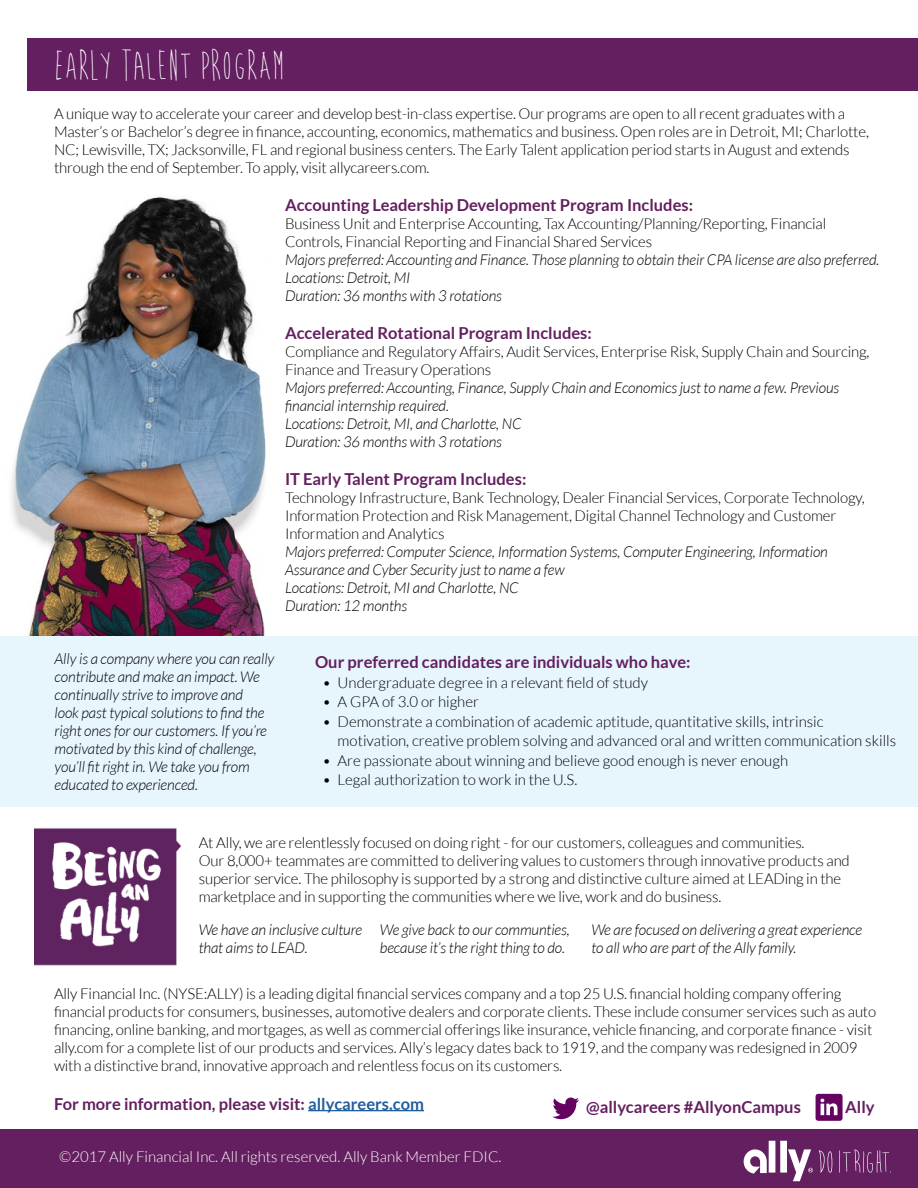
<style>
.page{position:relative;width:918px;height:1188px;background:#fff}
.page>*{position:absolute;margin:0;border:0;box-sizing:border-box;transform-origin:0 0}
.t1{font:45px "Ally Pencil";color:#fff}
.h3a{font:700 16.5px "Lato";color:#631f5f}
.p1{font:300 15px/18px "Lato";letter-spacing:-.01em;color:#000}
.p2{font:italic 300 15px/18px "Lato";letter-spacing:-.01em;color:#000}
.p4{font:300 15px "Lato";color:#000}
.p5{font:300 15px "Lato";color:#fff}
.s1{color:#215e9e}
</style>
<div class="page">
<div style="left:27px;top:38px;width:891px;height:52px;background:#631f5f"></div>
<img style="left:10px;top:197px;width:256px;height:439px">
<div style="left:0;top:636px;width:918px;height:171px;background:#e7f6fd"></div>
<img style="left:34px;top:828px;width:147px;height:138px">
<hr style="left:308px;top:1110px;width:116px;height:1px;background:#215e9e">
<svg style="left:553px;top:1098px;width:17px;height:12px"></svg>
<div style="left:0;top:1130px;width:918px;height:58px;background:#631f5f"></div>
<svg style="left:816px;top:1094px;width:27px;height:27px"></svg>
<svg style="left:743px;top:1149px;width:24px;height:25px"></svg>
<div style="left:780px;top:1141px;width:7px;height:32px;background:#fff"></div>
<div style="left:769px;top:1141px;width:6px;height:32px;background:#fff"></div>
<svg style="left:788px;top:1149px;width:25px;height:32px"></svg>
<svg style="left:819px;top:1150px;width:13px;height:23px"></svg>
<svg style="left:839px;top:1149px;width:52px;height:24px"></svg>
<h2 class="t1" style="left:54px;top:41px;width:233px">EARLY TALENT PROGRAM</h2>
<p class="p1" style="left:54px;top:105px;width:816px">A unique way to accelerate your career and develop best-in-class expertise. Our programs are open to all recent graduates with a Master’s or Bachelor’s degree in finance, accounting, economics, mathematics and business. Open roles are in Detroit, MI; Charlotte, NC; Lewisville, TX; Jacksonville, FL and regional business centers. The Early Talent application period starts in August and extends through the end of September. To apply, visit allycareers.com.</p>
<h3 class="h3a" style="left:285px;top:196px;width:410px">Accounting Leadership Development Program Includes:</h3>
<p class="p1" style="left:285px;top:215px;width:543px">Business Unit and Enterprise Accounting, Tax Accounting/Planning/Reporting, Financial<br>Controls, Financial Reporting and Financial Shared Services</p>
<p class="p2" style="left:285px;top:252px;width:596px">Majors preferred: Accounting and Finance. Those planning to obtain their CPA license are also preferred.</p>
<p class="p2" style="left:285px;top:270px;width:127px">Locations: Detroit, MI</p>
<p class="p2" style="left:285px;top:288px;width:219px">Duration: 36 months with 3 rotations</p>
<h3 class="h3a" style="left:285px;top:324px;width:308px">Accelerated Rotational Program Includes:</h3>
<p class="p1" style="left:285px;top:343px;width:586px">Compliance and Regulatory Affairs, Audit Services, Enterprise Risk, Supply Chain and Sourcing,<br>Finance and Treasury Operations</p>
<p class="p2" style="left:285px;top:379px;width:556px">Majors preferred: Accounting, Finance, Supply Chain and Economics just to name a few. Previous financial internship required.</p>
<p class="p2" style="left:285px;top:415px;width:238px">Locations: Detroit, MI, and Charlotte, NC</p>
<p class="p2" style="left:285px;top:433px;width:219px">Duration: 36 months with 3 rotations</p>
<h3 class="h3a" style="left:285px;top:470px;width:243px">IT Early Talent Program Includes:</h3>
<p class="p1" style="left:285px;top:489px;width:581px">Technology Infrastructure, Bank Technology, Dealer Financial Services, Corporate Technology,<br>Information Protection and Risk Management, Digital Channel Technology and Customer<br>Information and Analytics</p>
<p class="p2" style="left:285px;top:543px;width:544px">Majors preferred: Computer Science, Information Systems, Computer Engineering, Information<br>Assurance and Cyber Security just to name a few</p>
<p class="p2" style="left:285px;top:579px;width:235px">Locations: Detroit, MI and Charlotte, NC</p>
<p class="p2" style="left:285px;top:597px;width:124px">Duration: 12 months</p>
<p class="p2" style="left:55px;top:650px;width:221px">Ally is a company where you can really contribute and make an impact. We continually strive to improve and<br>look past typical solutions to find the right ones for our customers. If you’re motivated by this kind of challenge, you’ll fit right in. We take you from educated to experienced.</p>
<h3 class="h3a" style="left:315px;top:653px;width:377px">Our preferred candidates are individuals who have:</h3>
<p class="p4" style="left:323px;top:674px;width:327px">• Undergraduate degree in a relevant field of study</p>
<p class="p4" style="left:323px;top:694px;width:158px">• A GPA of 3.0 or higher</p>
<p class="p4" style="left:323px;top:713px;width:502px">• Demonstrate a combination of academic aptitude, quantitative skills, intrinsic</p>
<p class="p4" style="left:338px;top:733px;width:560px">motivation, creative problem solving and advanced oral and written communication skills</p>
<p class="p4" style="left:323px;top:752px;width:467px">• Are passionate about winning and believe good enough is never enough</p>
<p class="p4" style="left:323px;top:772px;width:256px">• Legal authorization to work in the U.S.</p>
<p class="p1" style="left:199px;top:833px;width:607px">At Ally, we are relentlessly focused on doing right - for our customers, colleagues and communities.</p>
<p class="p1" style="left:199px;top:851px;width:653px">Our 8,000+ teammates are committed to delivering values to customers through innovative products and superior service. The philosophy is supported by a strong and distinctive culture aimed at LEADing in the marketplace and in supporting the communities where we live, work and do business.</p>
<p class="p2" style="left:199px;top:921px;width:165px">We have an inclusive culture that aims to LEAD.</p>
<p class="p2" style="left:380px;top:921px;width:191px">We give back to our communties, because it’s the right thing to do.</p>
<p class="p2" style="left:591px;top:921px;width:272px">We are focused on delivering a great experience to all who are part of the Ally family.</p>
<p class="p1" style="left:54px;top:984px;width:824px">Ally Financial Inc. (NYSE:ALLY) is a leading digital financial services company and a top 25 U.S. financial holding company offering financial products for consumers, businesses, automotive dealers and corporate clients. These include consumer services such as auto financing, online banking, and mortgages, as well as commercial offerings like insurance, vehicle financing, and corporate finance - visit ally.com for a complete list of our products and services. Ally’s legacy dates back to 1919, and the company was redesigned in 2009 with a distinctive brand, innovative approach and relentless focus on its customers.</p>
<h3 class="h3a" style="left:54px;top:1094px;width:371px">For more information, please visit: <span class="s1">allycareers.com</span></h3>
<h3 class="h3a" style="left:586px;top:1097px;width:216px">@allycareers #AllyonCampus</h3>
<h3 class="h3a" style="left:845px;top:1097px;width:31px">Ally</h3>
<p class="p5" style="left:59px;top:1149px;width:444px">©2017 Ally Financial Inc. All rights reserved. Ally Bank Member FDIC.</p>
</div>
